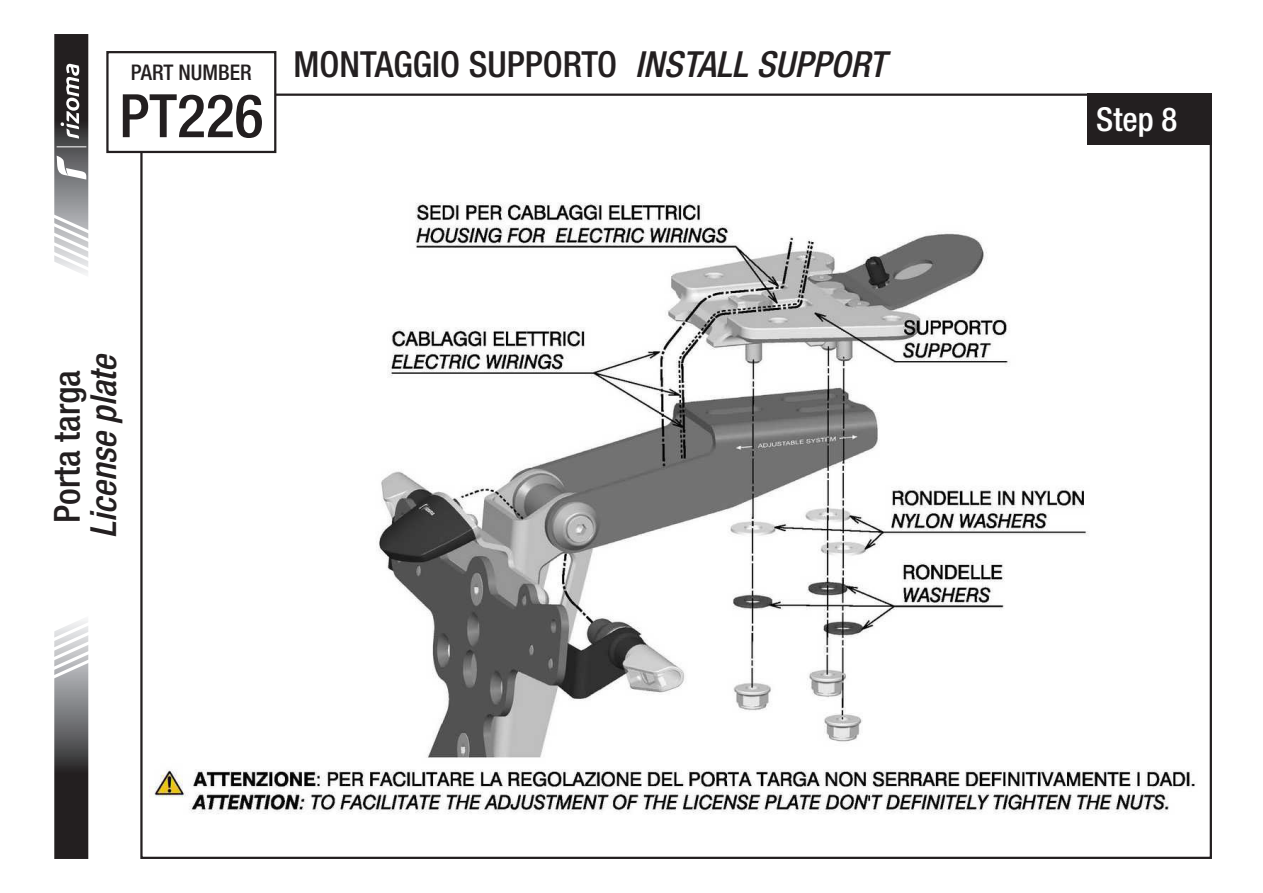
<style>
.page{position:relative;width:1263px;height:893px;background:#fff}
.page>*{position:absolute;margin:0;border:0;box-sizing:border-box;transform-origin:0 0}
.t1{font:500 condensed 60px "Helvetica Neue LT Std";color:#231f20}
.t2{font:500 condensed 36px "Helvetica Neue LT Std";color:#231f20}
.t3{font:italic 500 condensed 36px "Helvetica Neue LT Std";color:#231f20}
.t4{font:500 condensed 33px "Helvetica Neue LT Std";color:#fff}
.t5{font:500 condensed 21.6px "Helvetica Neue LT Std";color:#231f20}
.s1{font-style:italic}
</style>
<div class="page">
<img style="left:150px;top:106px;width:1046px;height:708px">
<div style="left:1088px;top:94px;width:124px;height:51px;background:#231f20"></div>
<svg style="left:54px;top:620px;width:35px;height:239px;background:#706f70"></svg>
<svg style="left:54px;top:34px;width:35px;height:240px"></svg>
<div style="left:107px;top:52px;width:168px;height:100px;background:#fff"></div>
<div style="left:106px;top:51px;width:170px;height:102px;border:2px solid #231f20"></div>
<p class="t5" style="left:131px;top:59px;width:122px">PART NUMBER</p>
<h1 class="t1" style="left:119px;top:80px;width:146px">PT226</h1>
<p class="t2" style="left:293px;top:42px;width:594px">MONTAGGIO SUPPORTO <span class="s1">INSTALL SUPPORT</span></p>
<p class="t3" style="left:82px;top:538px;width:187px;rotate:-90deg">License plate</p>
<p class="t2" style="left:46px;top:523px;width:155px;rotate:-90deg">Porta targa</p>
<p class="t4" style="left:1096px;top:99px;width:83px">Step 8</p>
</div>
